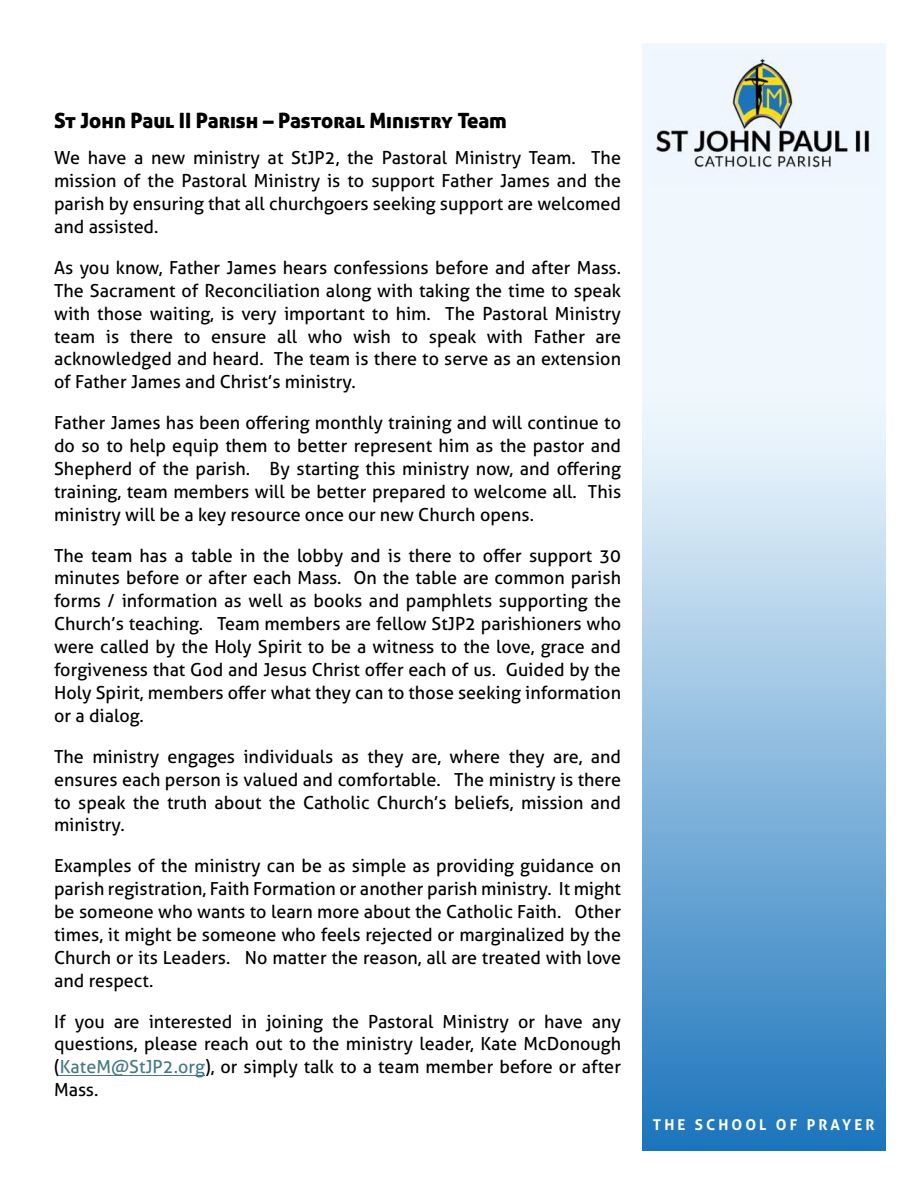
<style>
.page{position:relative;width:918px;height:1188px;background:#fff}
.page>*{position:absolute;margin:0;border:0;box-sizing:border-box;transform-origin:0 0}
.t1{font:21px "Aller Display";letter-spacing:-.005em;color:#000}
.t2{font:18px/23px "Aller";letter-spacing:.005em;color:#000;text-align:justify}
.t3{font:700 15px "Aller";letter-spacing:.205em;color:#fff}
.s1{color:#467886}
</style>
<div class="page">
<img style="left:642px;top:44px;width:243px;height:1107px">
<img style="left:645px;top:50px;width:237px;height:135px">
<hr style="left:60px;top:1075px;width:145px;height:1px;background:#467886">
<p class="t1" style="left:54px;top:108px;width:454px">St John Paul II Parish – Pastoral Ministry Team</p>
<p class="t2" style="left:54px;top:148px;width:569px">We have a new ministry at StJP2, the Pastoral Ministry Team. The mission of the Pastoral Ministry is to support Father James and the parish by ensuring that all churchgoers seeking support are welcomed and assisted.</p>
<p class="t2" style="left:54px;top:258px;width:569px">As you know, Father James hears confessions before and after Mass.<br>The Sacrament of Reconciliation along with taking the time to speak with those waiting, is very important to him. The Pastoral Ministry team is there to ensure all who wish to speak with Father are acknowledged and heard. The team is there to serve as an extension of Father James and Christ’s ministry.</p>
<p class="t2" style="left:54px;top:413px;width:569px">Father James has been offering monthly training and will continue to do so to help equip them to better represent him as the pastor and Shepherd of the parish. By starting this ministry now, and offering training, team members will be better prepared to welcome all. This ministry will be a key resource once our new Church opens.</p>
<p class="t2" style="left:54px;top:545px;width:569px">The team has a table in the lobby and is there to offer support 30 minutes before or after each Mass. On the table are common parish forms / information as well as books and pamphlets supporting the Church’s teaching. Team members are fellow StJP2 parishioners who were called by the Holy Spirit to be a witness to the love, grace and forgiveness that God and Jesus Christ offer each of us. Guided by the Holy Spirit, members offer what they can to those seeking information or a dialog.</p>
<p class="t2" style="left:54px;top:746px;width:569px">The ministry engages individuals as they are, where they are, and ensures each person is valued and comfortable. The ministry is there to speak the truth about the Catholic Church’s beliefs, mission and ministry.</p>
<p class="t2" style="left:54px;top:856px;width:569px">Examples of the ministry can be as simple as providing guidance on parish registration, Faith Formation or another parish ministry. It might be someone who wants to learn more about the Catholic Faith. Other times, it might be someone who feels rejected or marginalized by the Church or its Leaders. No matter the reason, all are treated with love and respect.</p>
<p class="t2" style="left:54px;top:1011px;width:569px">If you are interested in joining the Pastoral Ministry or have any questions, please reach out to the ministry leader, Kate McDonough (<span class="s1">KateM@StJP2.org</span>), or simply talk to a team member before or after Mass.</p>
<p class="t3" style="left:653px;top:1116px;width:223px">THE SCHOOL OF PRAYER</p>
</div>
